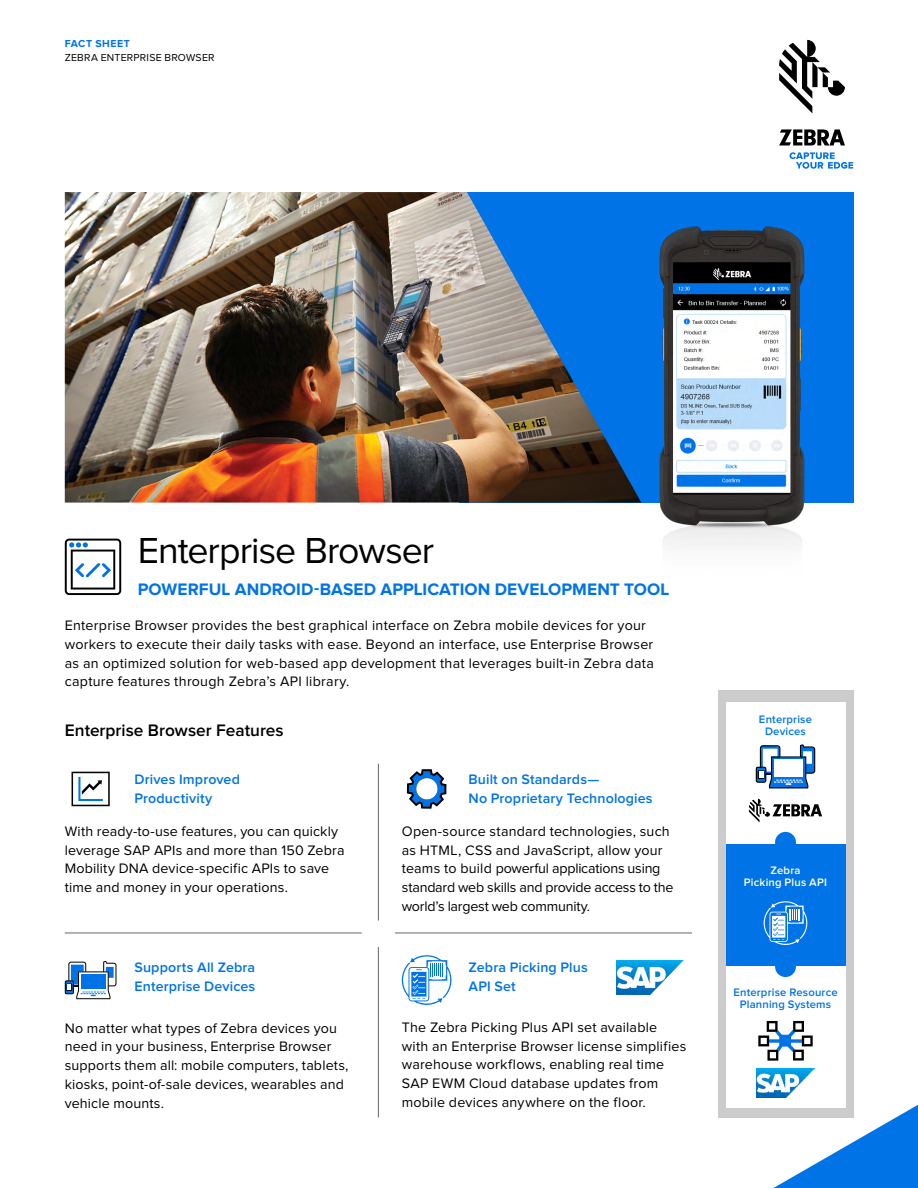
<style>
.page{position:relative;width:918px;height:1188px;background:#fff}
.page>*{position:absolute;margin:0;border:0;box-sizing:border-box;transform-origin:0 0}
.t1{font:37.5px "Proxima Nova";letter-spacing:-.025em;color:#000100}
.t2{font:700 17.25px "Proxima Nova";letter-spacing:.005em;color:#0073e6}
.t3{font:600 17.25px "Proxima Nova";color:#000100}
.t4{font:14.25px/18.8px "Proxima Nova";letter-spacing:.015em;color:#000100}
.t5{font:14.25px/18.8px "Proxima Nova";letter-spacing:-.01em;color:#000100}
.t6{font:600 14.25px/18.8px "Proxima Nova";letter-spacing:.01em;color:#0073e6}
.t7{font:600 11.25px/12px "Proxima Nova";letter-spacing:.015em;color:#0073e6;text-align:center}
.t8{font:600 11.25px/12px "Proxima Nova";letter-spacing:.015em;color:#fff;text-align:center}
.t9{font:10.5px "Proxima Nova";letter-spacing:.025em;color:#000100}
.t10{font:700 10.5px "Proxima Nova";letter-spacing:.05em;color:#0073e6}
</style>
<div class="page">
<svg style="left:779px;top:40px;width:66px;height:73px"></svg>
<svg style="left:779px;top:129px;width:66px;height:16px"></svg>
<svg style="left:790px;top:152px;width:63px;height:17px"></svg>
<svg style="left:65px;top:961px;width:51px;height:38px"></svg>
<svg style="left:407px;top:769px;width:39px;height:40px"></svg>
<div style="left:416px;top:778px;width:22px;height:21px;background:#fff;border-radius:50%"></div>
<svg style="left:72px;top:772px;width:38px;height:34px"></svg>
<svg style="left:773px;top:1105px;width:145px;height:83px"></svg>
<svg style="left:65px;top:539px;width:56px;height:56px"></svg>
<svg style="left:401px;top:955px;width:51px;height:50px"></svg>
<hr style="left:378px;top:764px;width:1px;height:157px;background:#666667">
<hr style="left:378px;top:947px;width:1px;height:170px;background:#666667">
<hr style="left:65px;top:933px;width:297px;height:1px;background:#666667">
<hr style="left:395px;top:933px;width:297px;height:1px;background:#666667">
<img style="left:617px;top:961px;width:66px;height:33px">
<div style="left:718px;top:690px;width:135px;height:427px;background:#ccc"></div>
<div style="left:726px;top:966px;width:119px;height:142px;background:#fff"></div>
<div style="left:726px;top:702px;width:119px;height:142px;background:#fff"></div>
<div style="left:726px;top:845px;width:119px;height:121px;background:#0073e6"></div>
<div style="left:775px;top:832px;width:21px;height:21px;background:#0073e6;border-radius:50%"></div>
<div style="left:775px;top:956px;width:21px;height:21px;background:#0073e6;border-radius:50%"></div>
<img style="left:756px;top:1068px;width:59px;height:29px">
<svg style="left:763px;top:901px;width:45px;height:44px"></svg>
<svg style="left:756px;top:744px;width:59px;height:44px"></svg>
<svg style="left:749px;top:799px;width:73px;height:23px"></svg>
<svg style="left:758px;top:1021px;width:55px;height:40px"></svg>
<div style="left:459px;top:192px;width:394px;height:311px;background:#0073e6"></div>
<img style="left:65px;top:192px;width:568px;height:311px">
<img style="left:633px;top:226px;width:172px;height:321px">
<p class="t10" style="left:65px;top:39px;width:67px">FACT SHEET</p>
<p class="t9" style="left:65px;top:53px;width:151px">ZEBRA ENTERPRISE BROWSER</p>
<h1 class="t1" style="left:138px;top:533px;width:298px">Enterprise Browser</h1>
<p class="t2" style="left:138px;top:581px;width:533px">POWERFUL ANDROID-BASED APPLICATION DEVELOPMENT TOOL</p>
<p class="t4" style="left:65px;top:617px;width:591px">Enterprise Browser provides the best graphical interface on Zebra mobile devices for your workers to execute their daily tasks with ease. Beyond an interface, use Enterprise Browser as an optimized solution for web-based app development that leverages built-in Zebra data capture features through Zebra’s API library.</p>
<p class="t3" style="left:65px;top:722px;width:220px">Enterprise Browser Features</p>
<p class="t6" style="left:135px;top:771px;width:107px">Drives Improved<br>Productivity</p>
<p class="t6" style="left:469px;top:771px;width:186px">Built on Standards—<br>No Proprietary Technologies</p>
<p class="t4" style="left:65px;top:822px;width:281px">With ready-to-use features, you can quickly leverage SAP APIs and more than 150 Zebra Mobility DNA device-specific APIs to save time and money in your operations.</p>
<p class="t5" style="left:402px;top:822px;width:273px">Open-source standard technologies, such as HTML, CSS and JavaScript, allow your teams to build powerful applications using standard web skills and provide access to the world’s largest web community.</p>
<p class="t6" style="left:135px;top:959px;width:122px">Supports All Zebra<br>Enterprise Devices</p>
<p class="t6" style="left:469px;top:959px;width:121px">Zebra Picking Plus<br>API Set</p>
<p class="t4" style="left:65px;top:1019px;width:285px">No matter what types of Zebra devices you need in your business, Enterprise Browser supports them all: mobile computers, tablets, kiosks, point-of-sale devices, wearables and vehicle mounts.</p>
<p class="t4" style="left:402px;top:1018px;width:286px">The Zebra Picking Plus API set available with an Enterprise Browser license simplifies warehouse workflows, enabling real time SAP EWM Cloud database updates from mobile devices anywhere on the floor.</p>
<p class="t7" style="left:759px;top:714px;width:55px">Enterprise<br>Devices</p>
<p class="t8" style="left:744px;top:865px;width:85px">Zebra<br>Picking Plus API</p>
<p class="t7" style="left:733px;top:987px;width:106px">Enterprise Resource<br>Planning Systems</p>
</div>
